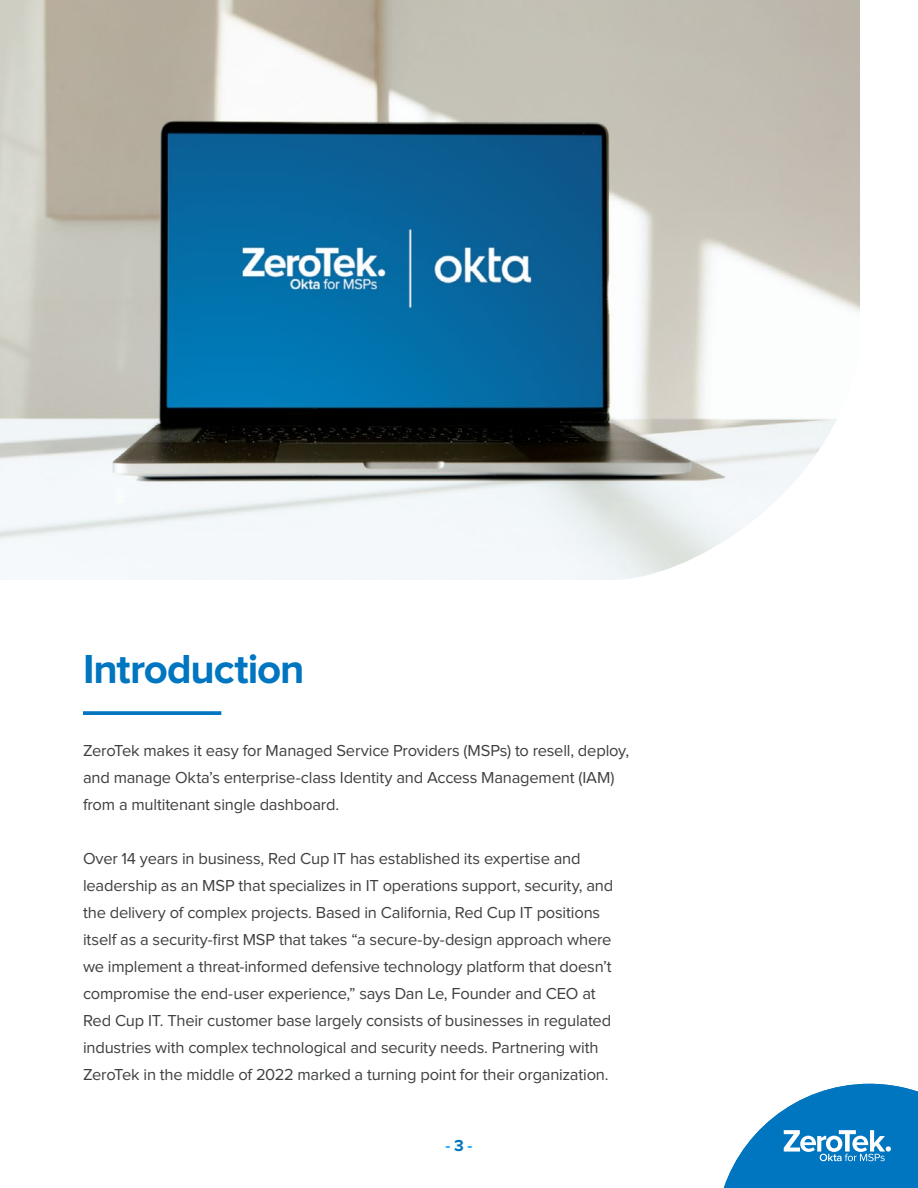
<style>
.page{position:relative;width:918px;height:1188px;background:#fff}
.page>*{position:absolute;margin:0;border:0;box-sizing:border-box;transform-origin:0 0}
.t1{font:700 42px "Proxima Nova";letter-spacing:-.025em;color:#0075c0}
.t2{font:16.5px/27px "Proxima Nova";letter-spacing:-.01em;color:#3e3f3f}
.t3{font:700 16.5px "Proxima Nova";color:#1aa5ff}
.s1{color:#0075c0}
</style>
<div class="page">
<svg style="left:723px;top:1084px;width:195px;height:104px"></svg>
<svg style="left:83px;top:711px;width:138px;height:4px"></svg>
<img style="left:0;top:0;width:860px;height:580px">
<h1 class="t1" style="left:83px;top:650px;width:223px">Introduction</h1>
<p class="t2" style="left:83px;top:738px;width:548px">ZeroTek makes it easy for Managed Service Providers (MSPs) to resell, deploy, and manage Okta’s enterprise-class Identity and Access Management (IAM) from a multitenant single dashboard.</p>
<p class="t2" style="left:83px;top:846px;width:532px">Over 14 years in business, Red Cup IT has established its expertise and leadership as an MSP that specializes in IT operations support, security, and the delivery of complex projects. Based in California, Red Cup IT positions itself as a security-first MSP that takes “a secure-by-design approach where we implement a threat-informed defensive technology platform that doesn’t compromise the end-user experience,” says Dan Le, Founder and CEO at Red Cup IT. Their customer base largely consists of businesses in regulated industries with complex technological and security needs. Partnering with ZeroTek in the middle of 2022 marked a turning point for their organization.</p>
<p class="t3" style="left:445px;top:1138px;width:29px">- <span class="s1">3</span> -</p>
</div>
